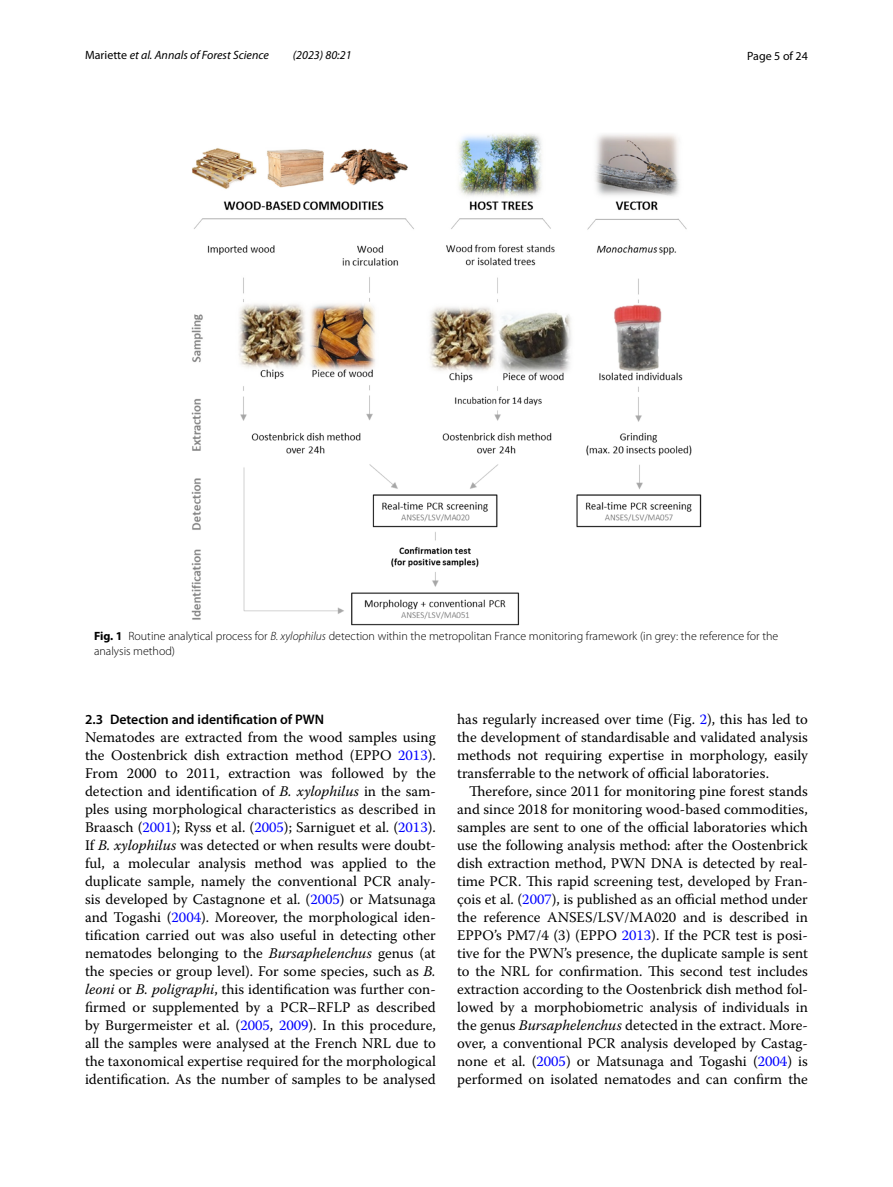
<style>
.page{position:relative;width:893px;height:1187px;background:#fff}
.page>*{position:absolute;margin:0;border:0;box-sizing:border-box;transform-origin:0 0}
.t1{font:14.7px/18px "Warnock Pro";color:#000;text-align:justify}
.t2{font:600 13.8px "Myriad Pro";color:#000}
.t3{font:300 12px/15px "Myriad Pro";color:#000}
.t4{font:italic 12px "Myriad Pro";color:#000}
.t5{font:12px "Myriad Pro";color:#000}
.s1{font-style:normal}
.s2{font-weight:700}
.s3{font-style:italic}
.s4{color:#00f}
</style>
<div class="page">
<img style="left:191px;top:134px;width:511px;height:491px">
<p class="t4" style="left:85px;top:48px;width:185px"><span class="s1">Mariette</span> et al. Annals of Forest Science</p>
<p class="t4" style="left:293px;top:48px;width:60px">(2023) 80:21</p>
<p class="t5" style="left:747px;top:48px;width:62px">Page 5 of 24</p>
<p class="t3" style="left:94px;top:628px;width:686px"><span class="s2">Fig. 1</span> Routine analytical process for <span class="s3">B. xylophilus</span> detection within the metropolitan France monitoring framework (in grey: the reference for the analysis method)</p>
<p class="t2" style="left:85px;top:710px;width:241px">2.3 Detection and identification of PWN</p>
<p class="t1" style="left:85px;top:727px;width:352px">Nematodes are extracted from the wood samples using the Oostenbrick dish extraction method (EPPO <span class="s4">2013</span>).<br>From 2000 to 2011, extraction was followed by the detection and identification of <span class="s3">B. xylophilus</span> in the sam&shy;ples using morphological characteristics as described in Braasch (<span class="s4">2001</span>); Ryss et al. (<span class="s4">2005</span>); Sarniguet et al. (<span class="s4">2013</span>).<br>If <span class="s3">B. xylophilus</span> was detected or when results were doubt&shy;ful, a molecular analysis method was applied to the duplicate sample, namely the conventional PCR analy&shy;sis developed by Castagnone et al. (<span class="s4">2005</span>) or Matsunaga and Togashi (<span class="s4">2004</span>). Moreover, the morphological iden&shy;tification carried out was also useful in detecting other nematodes belonging to the <span class="s3">Bursaphelenchus</span> genus (at the species or group level). For some species, such as <span class="s3">B. leoni</span> or <span class="s3">B. poligraphi</span>, this identification was further con&shy;firmed or supplemented by a PCR–RFLP as described by Burgermeister et al. (<span class="s4">2005</span>, <span class="s4">2009</span>). In this procedure, all the samples were analysed at the French NRL due to the taxonomical expertise required for the morphological identification. As the number of samples to be analysed</p>
<p class="t1" style="left:457px;top:710px;width:352px">has regularly increased over time (Fig. <span class="s4">2</span>), this has led to the development of standardisable and validated analysis methods not requiring expertise in morphology, easily transferrable to the network of official laboratories.</p>
<p class="t1" style="left:457px;top:782px;width:352px;text-indent:12px">Therefore, since 2011 for monitoring pine forest stands and since 2018 for monitoring wood-based commodities, samples are sent to one of the official laboratories which use the following analysis method: after the Oostenbrick dish extraction method, PWN DNA is detected by real&shy;time PCR. This rapid screening test, developed by Fran&shy;çois et al. (<span class="s4">2007</span>), is published as an official method under the reference ANSES/LSV/MA020 and is described in EPPO’s PM7/4 (3) (EPPO <span class="s4">2013</span>). If the PCR test is posi&shy;tive for the PWN’s presence, the duplicate sample is sent to the NRL for confirmation. This second test includes extraction according to the Oostenbrick dish method fol&shy;lowed by a morphobiometric analysis of individuals in the genus <span class="s3">Bursaphelenchus</span> detected in the extract. More&shy;over, a conventional PCR analysis developed by Castag&shy;none et al. (<span class="s4">2005</span>) or Matsunaga and Togashi (<span class="s4">2004</span>) is performed on isolated nematodes and can confirm the</p>
</div>
